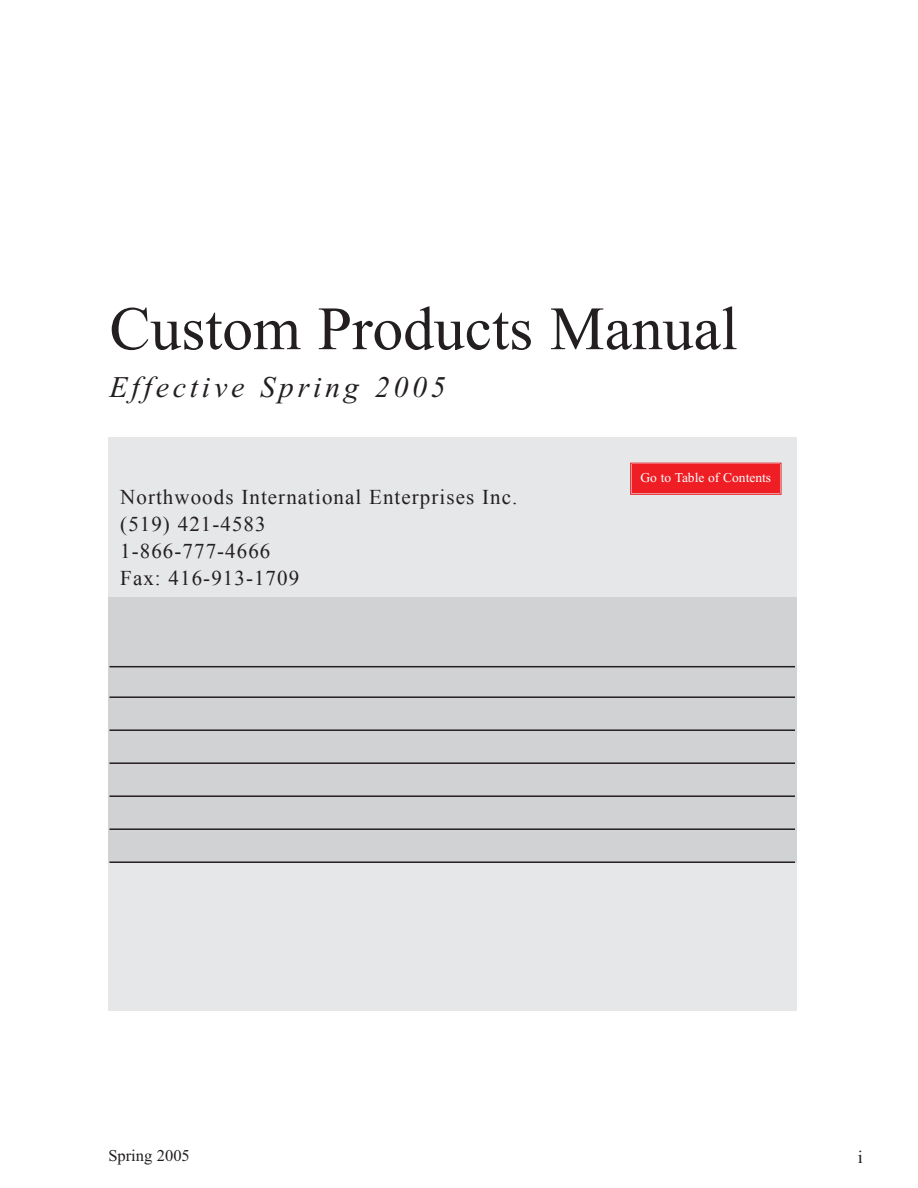
<style>
.page{position:relative;width:918px;height:1188px;background:#fff}
.page>*{position:absolute;margin:0;border:0;box-sizing:border-box;transform-origin:0 0}
.t1{font:61.5px "Times New Roman";color:#231f20}
.t2{font:italic 30px "Times New Roman";letter-spacing:.125em;color:#231f20}
.t3{font:21px/27px "Times New Roman";letter-spacing:.05em;color:#231f20}
.t4{font:18px "Times New Roman";color:#231f20}
.t5{font:16.5px "Times New Roman";color:#231f20}
.t6{font:13.5px "Times New Roman";color:#fff}
.s1{font-style:inherit}
</style>
<div class="page">
<div style="left:108px;top:437px;width:688px;height:573px;background:#e6e7e9"></div>
<div style="left:108px;top:598px;width:688px;height:265px;background:#d1d2d4"></div>
<hr style="left:110px;top:666px;width:685px;height:1px;background:#231f20">
<hr style="left:110px;top:696px;width:685px;height:2px;background:#231f20">
<hr style="left:110px;top:729px;width:685px;height:2px;background:#231f20">
<hr style="left:110px;top:762px;width:685px;height:2px;background:#231f20">
<hr style="left:110px;top:795px;width:685px;height:2px;background:#231f20">
<hr style="left:110px;top:828px;width:685px;height:2px;background:#231f20">
<hr style="left:110px;top:861px;width:685px;height:2px;background:#231f20">
<div style="left:632px;top:465px;width:147px;height:28px;background:#ee1e24"></div>
<div style="left:630px;top:463px;width:151px;height:32px;border:1px solid #ee1e24"></div>
<div style="left:632px;top:464px;width:148px;height:29px;border:1px solid #ee1e24"></div>
<p class="t1" style="left:110px;top:292px;width:630px">Custom Products Manual</p>
<p class="t2" style="left:110px;top:369px;width:338px">Effective Spring 2005</p>
<p class="t3" style="left:120px;top:483px;width:399px">Northwoods International Enterprises Inc. <span class="s1">(</span>519<span class="s1">)</span> 421-4583<br>1-866-777-4666<br>Fax: 416-913-1709</p>
<p class="t6" style="left:641px;top:469px;width:132px">Go to Table of Contents</p>
<p class="t5" style="left:108px;top:1146px;width:83px">Spring 2005</p>
<p class="t4" style="left:858px;top:1146px;width:7px">i</p>
</div>
